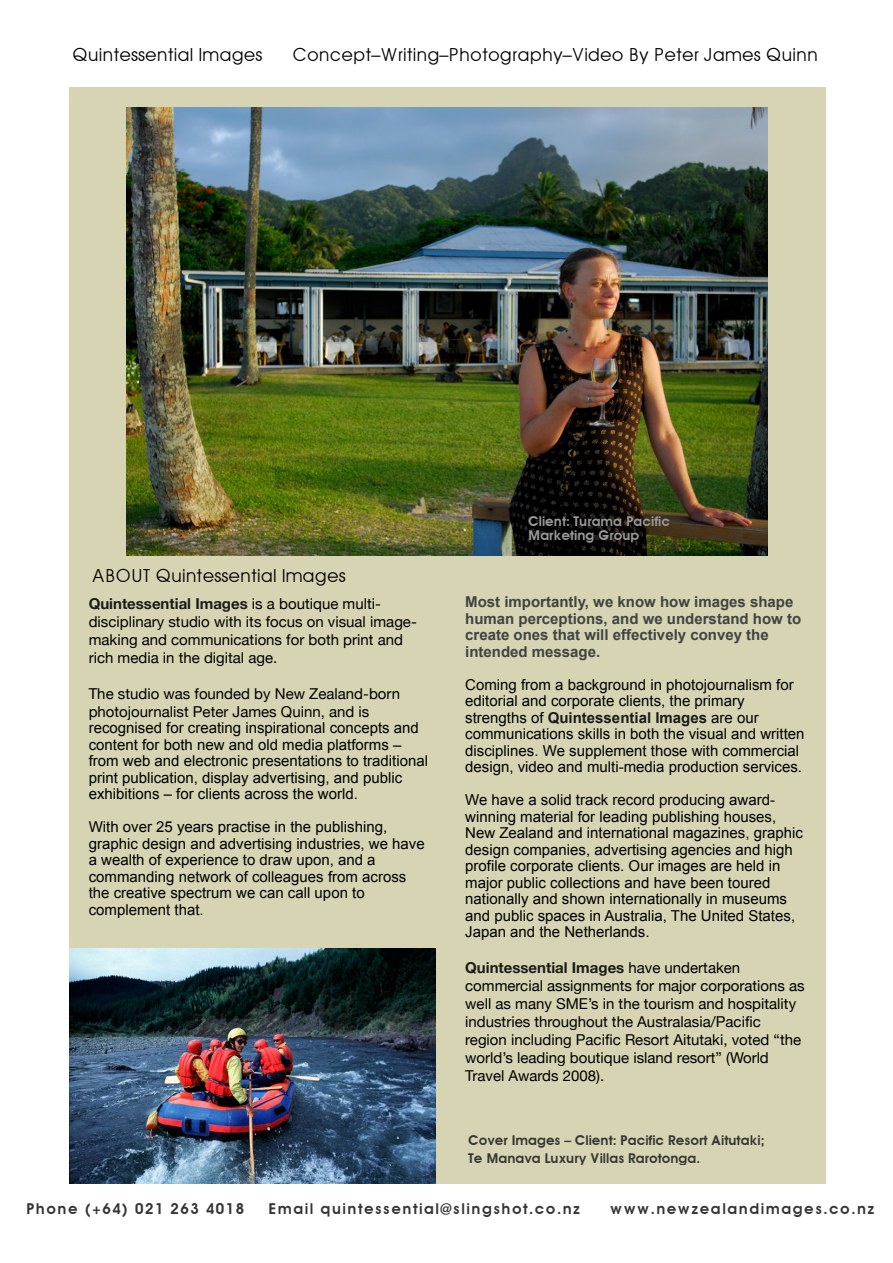
<style>
.page{position:relative;width:893px;height:1263px;background:#fff}
.page>*{position:absolute;margin:0;border:0;box-sizing:border-box;transform-origin:0 0}
.t1{font:18px "Avant Garde";color:#000}
.t2{font:15px/16.5px "Arial";color:#000}
.t3{font:15px/18px "Helvetica Neue";color:#000}
.t4{font:700 15px/16.5px "Arial";color:#424242}
.t5{font:600 15px "Avant Garde";letter-spacing:.1em;color:#343434}
.t6{font:600 13.5px/18px "Avant Garde";color:#343434}
.t7{font:600 13.5px/13.5px "Avant Garde";color:#9a9a9a}
.s1{font-weight:700;color:#1a1a1a}
</style>
<div class="page">
<div style="left:69px;top:87px;width:756px;height:1096px;background:#d6d4b2"></div>
<img style="left:69px;top:949px;width:366px;height:234px">
<img style="left:127px;top:107px;width:640px;height:449px">
<p class="t1" style="left:72px;top:44px;width:192px">Quintessential Images</p>
<p class="t1" style="left:292px;top:44px;width:527px">Concept–Writing–Photography–Video By Peter James Quinn</p>
<p class="t1" style="left:92px;top:565px;width:256px">ABOUT Quintessential Images</p>
<p class="t3" style="left:89px;top:595px;width:330px"><span class="s1">Quintessential Images</span> is a boutique multi&shy;disciplinary studio with its focus on visual image&shy;making and communications for both print and rich media in the digital age.</p>
<p class="t3" style="left:89px;top:685px;width:313px">The studio was founded by New Zealand-born photojournalist Peter James Quinn, and is</p>
<p class="t2" style="left:89px;top:720px;width:341px">recognised for creating inspirational concepts and content for both new and old media platforms – from web and electronic presentations to traditional print publication, display advertising, and public exhibitions – for clients across the world.</p>
<p class="t2" style="left:89px;top:819px;width:337px">With over 25 years practise in the publishing, graphic design and advertising industries, we have a wealth of experience to draw upon, and a commanding network of colleagues from across the creative spectrum we can call upon to complement that.</p>
<p class="t7" style="left:528px;top:515px;width:143px">Client: Turama Pacific<br>Marketing Group</p>
<p class="t4" style="left:465px;top:594px;width:337px">Most importantly, we know how images shape human perceptions, and we understand how to create ones that will effectively convey the intended message.</p>
<p class="t2" style="left:465px;top:676px;width:341px">Coming from a background in photojournalism for editorial and corporate clients, the primary strengths of <span class="s1">Quintessential Images</span> are our communications skills in both the visual and written disciplines. We supplement those with commercial design, video and multi-media production services.</p>
<p class="t2" style="left:465px;top:792px;width:339px">We have a solid track record producing award&shy;winning material for leading publishing houses, New Zealand and international magazines, graphic design companies, advertising agencies and high profile corporate clients. Our images are held in major public collections and have been toured nationally and shown internationally in museums and public spaces in Australia, The United States, Japan and the Netherlands.</p>
<p class="t3" style="left:465px;top:960px;width:341px"><span class="s1">Quintessential Images</span> have undertaken commercial assignments for major corporations as well as many SME’s in the tourism and hospitality industries throughout the Australasia/Pacific region including Pacific Resort Aitutaki, voted “the world’s leading boutique island resort” (World Travel Awards 2008).</p>
<p class="t6" style="left:468px;top:1131px;width:298px">Cover Images – Client: Pacific Resort Aitutaki;<br>Te Manava Luxury Villas Rarotonga.</p>
<p class="t5" style="left:26px;top:1199px;width:220px">Phone (+64) 021 263 4018</p>
<p class="t5" style="left:268px;top:1199px;width:313px">Email quintessential@slingshot.co.nz</p>
<p class="t5" style="left:610px;top:1199px;width:266px">www.newzealandimages.co.nz</p>
</div>
